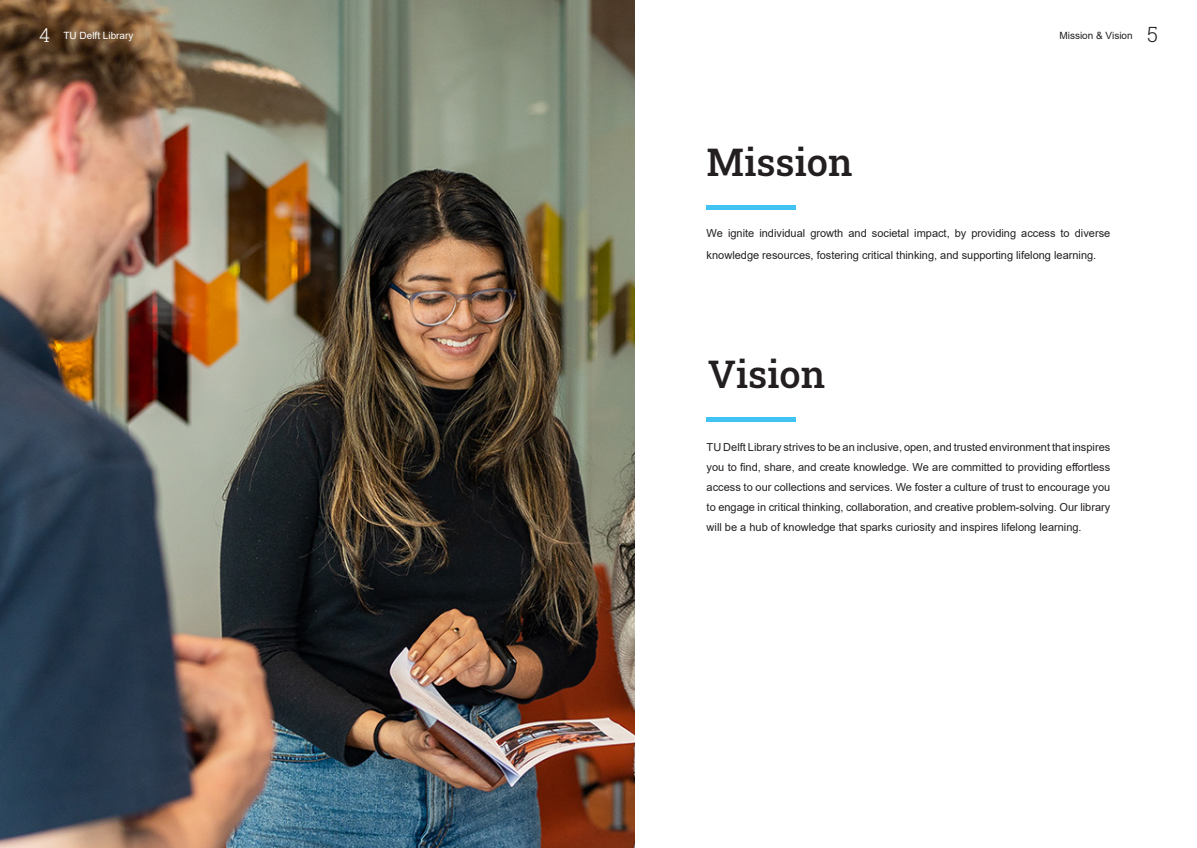
<style>
.page{position:relative;width:1197px;height:848px;background:#fff}
.page>*{position:absolute;margin:0;border:0;box-sizing:border-box;transform-origin:0 0}
.Section_Titles{font:500 38px "Roboto Slab";color:#231f20}
.t1{font:300 19.2px "Roboto Slab";color:#fff}
._10pt__Black__Left_Justify{font:11px/20px "Arial";color:#231f20}
.t2{font:10px "Arial";color:#231f20}
.t3{font:10px "Arial";color:#fff}
.s1{font-family:"Roboto Slab";font-weight:300;font-size:21px}
</style>
<div class="page">
<img style="left:0;top:0;width:634px;height:848px">
<hr style="left:706px;top:205px;width:89px;height:4px;background:#40c2f3">
<hr style="left:706px;top:417px;width:89px;height:4px;background:#40c2f3">
<h2 class="t1" style="left:39px;top:22px;width:13px">4</h2>
<p class="t3" style="left:63px;top:29px;width:72px">TU Delft Library</p>
<p class="t2" style="left:1059px;top:29px;width:100px">Mission &amp; Vision <span class="s1">5</span></p>
<p class="Section_Titles" style="left:706px;top:136px;width:147px">Mission</p>
<p class="_10pt__Black__Left_Justify" style="left:706px;top:222px;width:405px;line-height:22px">We ignite individual growth and societal impact, by providing access to diverse knowledge resources, fostering critical thinking, and supporting lifelong learning.</p>
<p class="Section_Titles" style="left:707px;top:348px;width:119px">Vision</p>
<p class="_10pt__Black__Left_Justify" style="left:706px;top:437px;width:405px;text-align:justify">TU Delft Library strives to be an inclusive, open, and trusted environment that inspires you to find, share, and create knowledge. We are committed to providing effortless access to our collections and services. We foster a culture of trust to encourage you to engage in critical thinking, collaboration, and creative problem-solving. Our library will be a hub of knowledge that sparks curiosity and inspires lifelong learning.</p>
</div>
